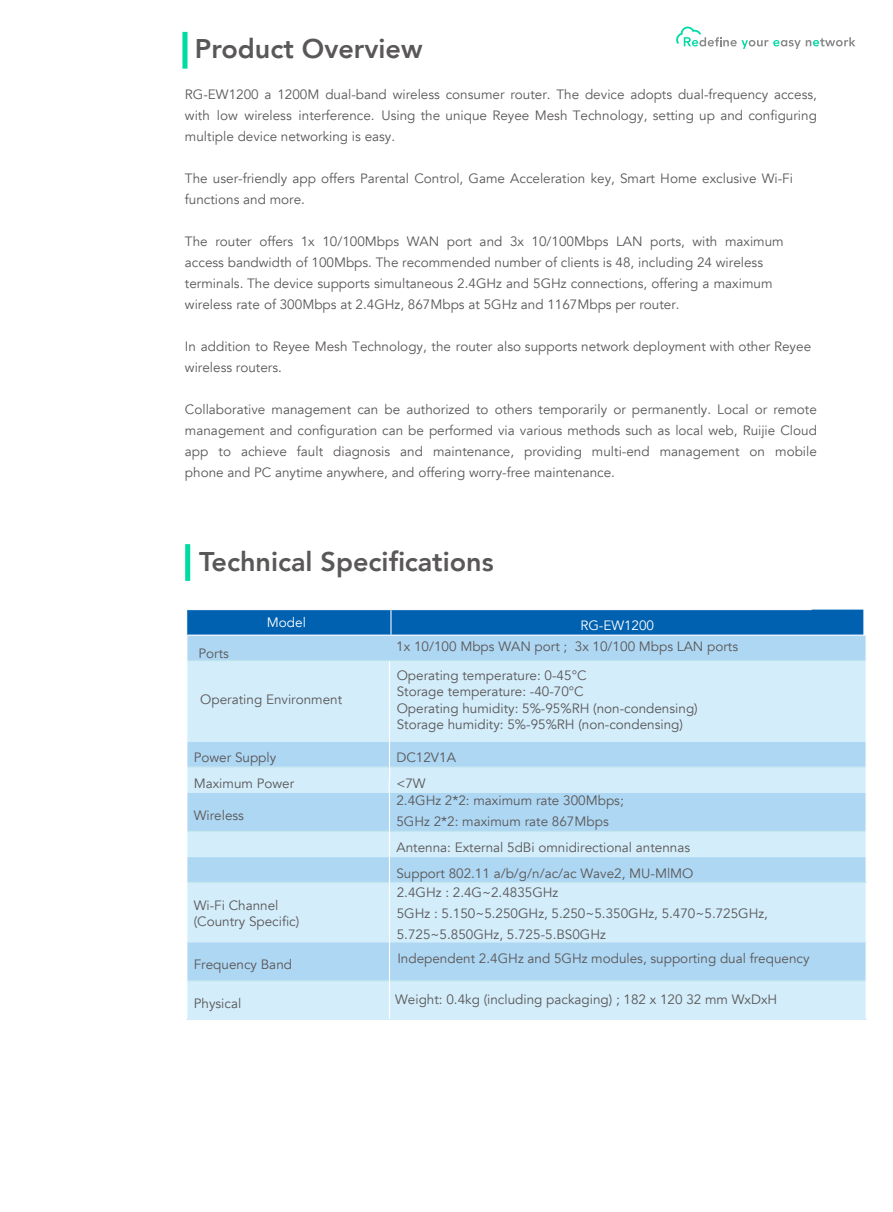
<style>
.page{position:relative;width:893px;height:1212px;background:#fff}
.page>*{position:absolute;margin:0;border:0;box-sizing:border-box;transform-origin:0 0}
.t1{font:800 27px "Avenir LT";color:#5a5757}
.t2{font:13.5px/21px "Avenir";color:#5a5757}
.t3{font:13.5px "Avenir";color:#fff}
.t4{font:13.5px "Avenir LT";color:#fff}
.s1{font-family:"Avenir LT"}
</style>
<div class="page">
<div style="left:182px;top:32px;width:5px;height:37px;background:#00dba3"></div>
<div style="left:185px;top:544px;width:5px;height:37px;background:#00dba3"></div>
<svg style="left:676px;top:26px;width:179px;height:23px"></svg>
<svg style="left:187px;top:661px;width:678px;height:358px;background:#c5e5f8"></svg>
<hr style="left:389px;top:660px;width:476px;height:1px;background:#bde3ec">
<hr style="left:187px;top:766px;width:202px;height:1px;background:#bde3ec">
<hr style="left:390px;top:766px;width:475px;height:1px;background:#bde3ec">
<hr style="left:187px;top:831px;width:202px;height:1px;background:#bde3ec">
<hr style="left:390px;top:831px;width:475px;height:1px;background:#bde3ec">
<hr style="left:187px;top:882px;width:202px;height:1px;background:#bde3ec">
<hr style="left:390px;top:882px;width:477px;height:1px;background:#bde3ec">
<hr style="left:187px;top:980px;width:202px;height:1px;background:#bde3ec">
<hr style="left:390px;top:980px;width:475px;height:1px;background:#bde3ec">
<hr style="left:187px;top:741px;width:202px;height:1px;background:#d3edfb">
<hr style="left:390px;top:741px;width:475px;height:1px;background:#d3edfb">
<hr style="left:187px;top:792px;width:202px;height:1px;background:#d3edfb">
<hr style="left:390px;top:792px;width:475px;height:1px;background:#d3edfb">
<hr style="left:187px;top:856px;width:202px;height:1px;background:#d3edfb">
<hr style="left:390px;top:856px;width:475px;height:1px;background:#d3edfb">
<hr style="left:187px;top:941px;width:202px;height:1px;background:#d3edfb">
<hr style="left:390px;top:941px;width:477px;height:1px;background:#d3edfb">
<hr style="left:186px;top:1019px;width:203px;height:1px;background:#d3edfb">
<hr style="left:389px;top:1019px;width:478px;height:1px;background:#d3edfb">
<hr style="left:389px;top:661px;width:1px;height:80px;background:#fff">
<svg style="left:388px;top:741px;width:3px;height:51px"></svg>
<hr style="left:389px;top:792px;width:1px;height:39px;background:#fff">
<svg style="left:389px;top:831px;width:1px;height:51px"></svg>
<hr style="left:389px;top:882px;width:1px;height:60px;background:#fff">
<hr style="left:389px;top:942px;width:1px;height:39px;background:#fff">
<hr style="left:389px;top:981px;width:1px;height:38px;background:#fff">
<svg style="left:186px;top:610px;width:677px;height:51px;background:#5d9fd3"></svg>
<p class="t1" style="left:195px;top:33px;width:229px">Product Overview</p>
<p class="t2" style="left:185px;top:84px;width:633px;text-align:justify">RG-EW1200 a 1200M dual-band wireless consumer router. The device adopts dual-frequency access, with low wireless interference. Using the unique Reyee Mesh Technology, setting up and configuring multiple device networking is easy.</p>
<p class="t2" style="left:185px;top:168px;width:609px">The user-friendly app offers Parental Control, Game Acceleration key, Smart Home exclusive Wi-Fi functions and more.</p>
<p class="t2" style="left:185px;top:231px;width:600px">The router offers 1x 10/100Mbps WAN port and 3x 10/100Mbps LAN ports, with maximum access bandwidth of 100Mbps. The recommended number of clients is 48, including 24 wireless terminals. The device supports simultaneous 2.4GHz and 5GHz connections, offering a maximum wireless rate of 300Mbps at 2.4GHz, 867Mbps at 5GHz and 1167Mbps per router.</p>
<p class="t2" style="left:185px;top:336px;width:628px">In addition to Reyee Mesh Technology, the router also supports network deployment with other Reyee wireless routers.</p>
<p class="t2" style="left:185px;top:399px;width:633px;text-align:justify">Collaborative management can be authorized to others temporarily or permanently. Local or remote management and configuration can be performed via various methods such as local web, Ruijie Cloud app to achieve fault diagnosis and maintenance, providing multi-end management on mobile phone and PC anytime anywhere, and offering worry-free maintenance.</p>
<h1 class="t1" style="left:199px;top:546px;width:296px">Technical Specifications</h1>
<p class="t4" style="left:267px;top:615px;width:41px">Model</p>
<p class="t3" style="left:580px;top:618px;width:75px"><span class="s1">RG-</span>EW1200</p>
<p class="t2" style="left:198px;top:643px;width:32px">Ports</p>
<p class="t2" style="left:200px;top:689px;width:143px">Operating Environment</p>
<p class="t2" style="left:396px;top:636px;width:343px">1x 10/100 Mbps WAN port ; 3x 10/100 Mbps LAN ports</p>
<p class="t2" style="left:397px;top:668px;width:303px;line-height:16.2px">Operating temperature: 0-45°C<br>Storage temperature: -40-70°C<br>Operating humidity: 5%-95%RH (non-condensing)<br>Storage humidity: 5%-95%RH (non-condensing)</p>
<p class="t2" style="left:194px;top:747px;width:84px">Power Supply</p>
<p class="t2" style="left:396px;top:747px;width:61px">DC12V1A</p>
<p class="t2" style="left:194px;top:773px;width:102px">Maximum Power</p>
<p class="t2" style="left:396px;top:773px;width:31px">&lt;7W</p>
<p class="t2" style="left:194px;top:805px;width:52px">Wireless</p>
<p class="t2" style="left:396px;top:790px;width:229px">2.4GHz 2*2: maximum rate 300Mbps;<br>5GHz 2*2: maximum rate 867Mbps</p>
<p class="t2" style="left:396px;top:835px;width:299px;line-height:25.5px">Antenna: External 5dBi omnidirectional antennas<br>Support 802.11 a/b/g/n/ac/ac Wave2, MU-MlMO</p>
<p class="t2" style="left:194px;top:898px;width:107px;line-height:16.2px">Wi-Fi Channel (Country Specific)</p>
<p class="t2" style="left:397px;top:882px;width:373px">2.4GHz : 2.4G~2.4835GHz<br>5GHz : 5.150~5.250GHz, 5.250~5.350GHz, 5.470~5.725GHz,<br>5.725~5.850GHz, 5.725-5.BS0GHz</p>
<p class="t2" style="left:194px;top:954px;width:100px">Frequency Band</p>
<p class="t2" style="left:397px;top:948px;width:414px">Independent 2.4GHz and 5GHz modules, supporting dual frequency</p>
<p class="t2" style="left:194px;top:993px;width:49px">Physical</p>
<p class="t2" style="left:395px;top:989px;width:384px">Weight: 0.4kg (including packaging) ; 182 x 120 32 mm WxDxH</p>
</div>
